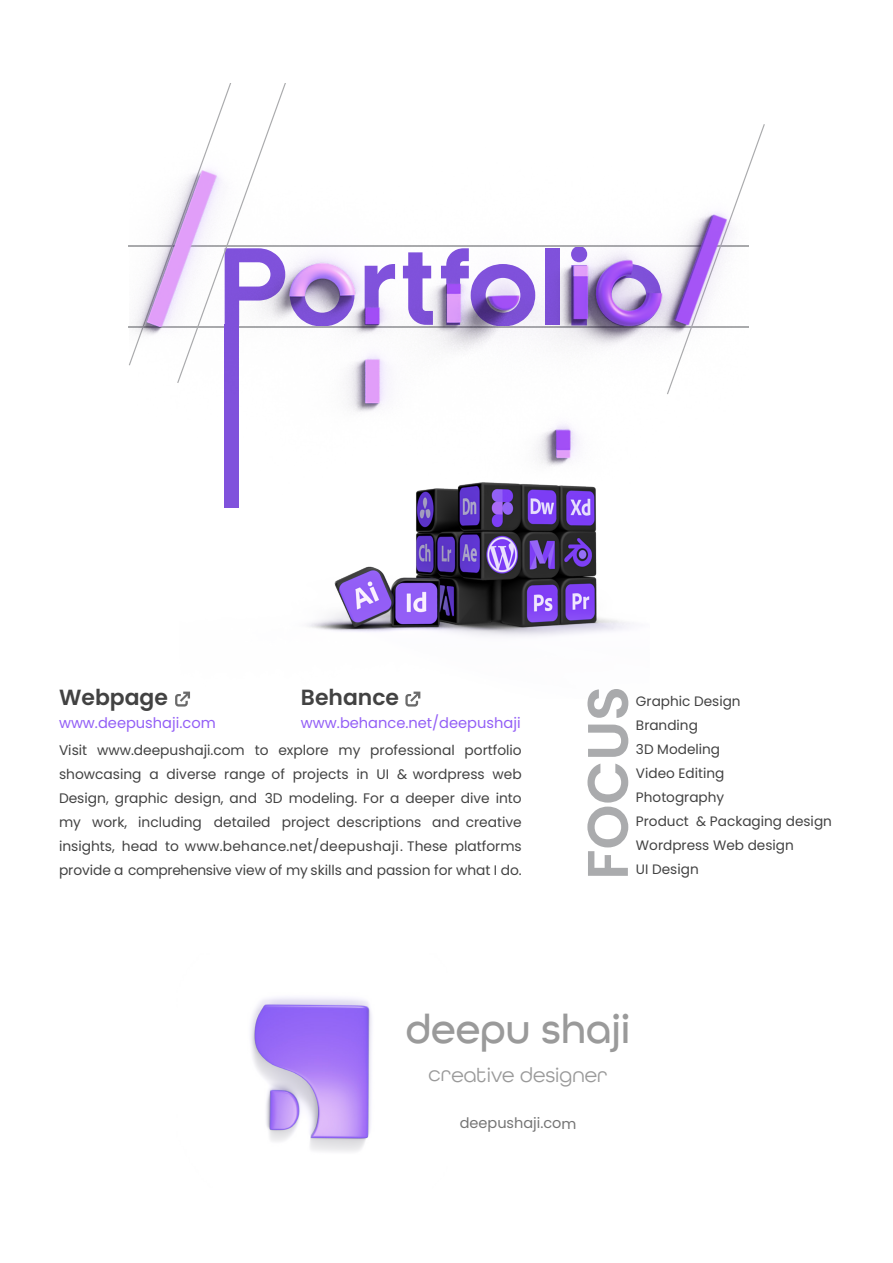
<style>
.page{position:relative;width:893px;height:1263px;background:#fff}
.page>*{position:absolute;margin:0;border:0;box-sizing:border-box;transform-origin:0 0}
.t1{font:600 57.15px "Poppins";color:#aaabad}
.t2{font:500 41.7px "All Round Gothic";color:#9a9a9a}
.t3{font:600 21.9px "Poppins";color:#424242}
.t4{font:21px "All Round Gothic";color:#9a9a9a}
.t5{font:14.55px "Poppins";color:#935ff6}
.t6{font:14.55px "Poppins";color:#757575}
.t7{font:13.8px/24px "Poppins";letter-spacing:-.005em;color:#424242;text-align:justify}
.t8{font:13.65px/24px "Poppins";color:#424242}
</style>
<div class="page">
<img style="left:183px;top:508px;width:447px;height:191px">
<hr style="left:128px;top:326px;width:620px;height:2px;background:#aaabad">
<img style="left:129px;top:84px;width:619px;height:424px">
<svg style="left:405px;top:692px;width:15px;height:14px"></svg>
<svg style="left:175px;top:692px;width:15px;height:14px"></svg>
<img style="left:251px;top:997px;width:121px;height:155px">
<h3 class="t3" style="left:59px;top:684px;width:110px">Webpage</h3>
<p class="t5" style="left:59px;top:715px;width:158px">www.deepushaji.com</p>
<h3 class="t3" style="left:301px;top:684px;width:100px">Behance</h3>
<p class="t5" style="left:301px;top:715px;width:221px">www.behance.net/deepushaji</p>
<p class="t7" style="left:59px;top:738px;width:464px">Visit www.deepushaji.com to explore my professional portfolio showcasing a diverse range of projects in UI &amp; wordpress web Design, graphic design, and 3D modeling. For a deeper dive into my work, including detailed project descriptions and creative insights, head to www.behance.net/deepushaji. These platforms provide a comprehensive view of my skills and passion for what I do.</p>
<h1 class="t1" style="left:575px;top:880px;width:195px;rotate:-90deg">FOCUS</h1>
<p class="t8" style="left:636px;top:689px;width:197px">Graphic Design<br>Branding<br>3D Modeling<br>Video Editing<br>Photography<br>Product &amp; Packaging design<br>Wordpress Web design<br>UI Design</p>
<h2 class="t2" style="left:406px;top:1005px;width:226px">deepu shaji</h2>
<h3 class="t4" style="left:429px;top:1062px;width:181px">creative designer</h3>
<p class="t6" style="left:460px;top:1115px;width:118px">deepushaji.com</p>
</div>
